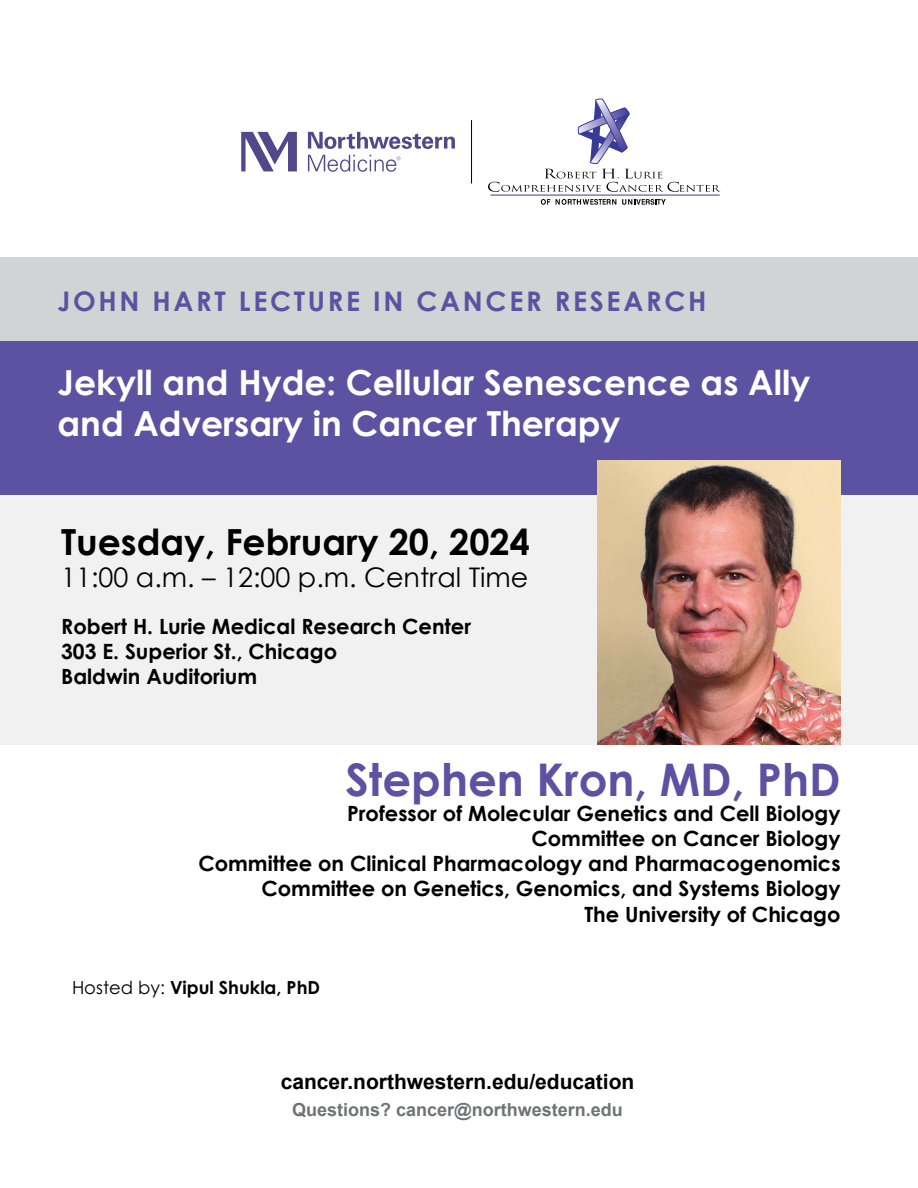
<style>
.page{position:relative;width:918px;height:1188px;background:#fff}
.page>*{position:absolute;margin:0;border:0;box-sizing:border-box;transform-origin:0 0}
.t1{font:700 45px "Century Gothic";color:#5d51a2}
.t2{font:700 36px "Century Gothic";color:#000}
.t3{font:700 34.5px/41.4px "Century Gothic";color:#fff}
.t4{font:700 27px "Century Gothic";letter-spacing:.1em;color:#5d51a2}
.t5{font:27px "Century Gothic";color:#000}
.t6{font:700 21px/25.2px "Century Gothic";color:#000}
.t7{font:700 21px "Arial";color:#000}
.t8{font:700 18px "Arial";color:#717275}
.t9{font:700 18px "Century Gothic Pro";color:#000}
.s1{font-weight:400}
</style>
<div class="page">
<div style="left:0;top:330px;width:918px;height:165px;background:#5d51a2"></div>
<div style="left:0;top:495px;width:918px;height:250px;background:#f1f1f2"></div>
<svg style="left:308px;top:132px;width:147px;height:17px"></svg>
<svg style="left:241px;top:132px;width:56px;height:39px"></svg>
<svg style="left:308px;top:155px;width:92px;height:17px"></svg>
<svg style="left:541px;top:199px;width:9px;height:6px"></svg>
<svg style="left:556px;top:199px;width:60px;height:6px"></svg>
<svg style="left:622px;top:199px;width:44px;height:6px"></svg>
<hr style="left:490px;top:195px;width:230px;height:1px;background:#393a96">
<svg style="left:488px;top:99px;width:233px;height:93px"></svg>
<hr style="left:471px;top:120px;width:1px;height:63px;background:#000">
<img style="left:597px;top:460px;width:244px;height:285px">
<div style="left:0;top:258px;width:918px;height:83px;background:#d1d3d4"></div>
<p class="t4" style="left:57px;top:280px;width:651px">JOHN HART LECTURE IN CANCER RESEARCH</p>
<h3 class="t3" style="left:58px;top:360px;width:754px">Jekyll and Hyde: Cellular Senescence as Ally and Adversary in Cancer Therapy</h3>
<h2 class="t2" style="left:61px;top:514px;width:470px">Tuesday, February 20, 2024</h2>
<p class="t5" style="left:61px;top:559px;width:469px">11:00 a.m. – 12:00 p.m. Central Time</p>
<p class="t6" style="left:61px;top:613px;width:411px">Robert H. Lurie Medical Research Center<br>303 E. Superior St., Chicago<br>Baldwin Auditorium</p>
<h1 class="t1" style="left:346px;top:745px;width:497px">Stephen Kron, MD, PhD</h1>
<p class="t6" style="left:198px;top:800px;width:644px;text-align:right">Professor of Molecular Genetics and Cell Biology<br>Committee on Cancer Biology<br>Committee on Clinical Pharmacology and Pharmacogenomics Committee on Genetics, Genomics, and Systems Biology<br>The University of Chicago</p>
<p class="t9" style="left:72px;top:976px;width:250px"><span class="s1">Hosted by:</span> Vipul Shukla, PhD</p>
<p class="t7" style="left:281px;top:1067px;width:355px">cancer.northwestern.edu/education</p>
<p class="t8" style="left:292px;top:1097px;width:332px">Questions? cancer@northwestern.edu</p>
</div>
